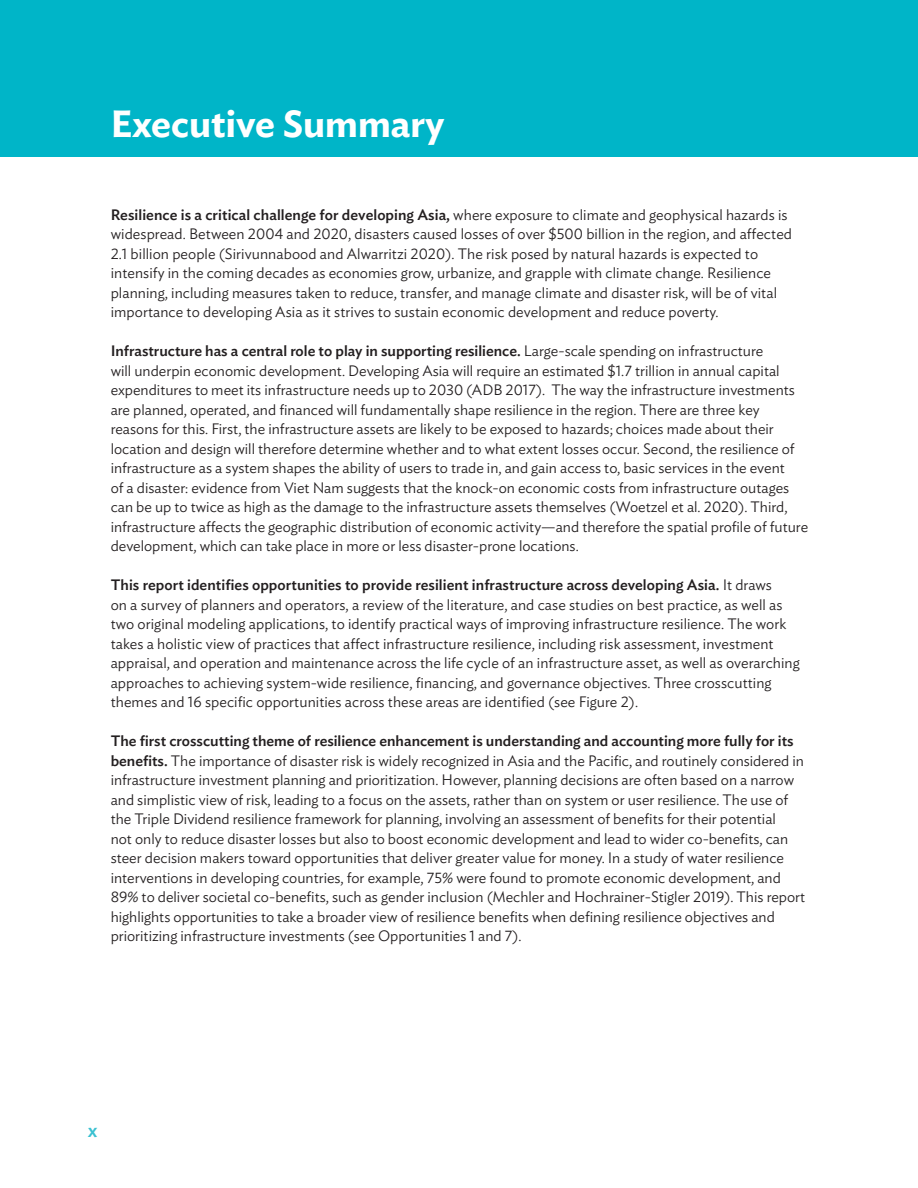
<style>
.page{position:relative;width:918px;height:1188px;background:#fff}
.page>*{position:absolute;margin:0;border:0;box-sizing:border-box;transform-origin:0 0}
.t1{font:600 37.5px "Ideal Sans";color:#fff}
.t2{font:500 19.5px "Ideal Sans";color:#3bc1d1}
.List_Paragraph{font:300 15px/19.5px "Ideal Sans";color:#231f20}
.s1{font-weight:500}
</style>
<div class="page">
<div style="left:0;top:0;width:918px;height:157px;background:#00b5c8"></div>
<p class="t1" style="left:111px;top:94px;width:335px">Executive Summary</p>
<p class="List_Paragraph" style="left:111px;top:204px;width:683px"><span class="s1">Resilience is a critical challenge for developing Asia,</span> where exposure to climate and geophysical hazards is widespread. Between 2004 and 2020, disasters caused losses of over $500 billion in the region, and affected 2.1 billion people (Sirivunnabood and Alwarritzi 2020). The risk posed by natural hazards is expected to intensify in the coming decades as economies grow, urbanize, and grapple with climate change. Resilience planning, including measures taken to reduce, transfer, and manage climate and disaster risk, will be of vital importance to developing Asia as it strives to sustain economic development and reduce poverty.</p>
<p class="List_Paragraph" style="left:111px;top:340px;width:699px"><span class="s1">Infrastructure has a central role to play in supporting resilience.</span> Large-scale spending on infrastructure<br>will underpin economic development. Developing Asia will require an estimated $1.7 trillion in annual capital expenditures to meet its infrastructure needs up to 2030 (ADB 2017). The way the infrastructure investments are planned, operated, and financed will fundamentally shape resilience in the region. There are three key reasons for this. First, the infrastructure assets are likely to be exposed to hazards; choices made about their location and design will therefore determine whether and to what extent losses occur. Second, the resilience of infrastructure as a system shapes the ability of users to trade in, and gain access to, basic services in the event<br>of a disaster: evidence from Viet Nam suggests that the knock-on economic costs from infrastructure outages can be up to twice as high as the damage to the infrastructure assets themselves (Woetzel et al. 2020). Third, infrastructure affects the geographic distribution of economic activity—and therefore the spatial profile of future development, which can take place in more or less disaster-prone locations.</p>
<p class="List_Paragraph" style="left:111px;top:574px;width:691px"><span class="s1">This report identifies opportunities to provide resilient infrastructure across developing Asia.</span> It draws<br>on a survey of planners and operators, a review of the literature, and case studies on best practice, as well as two original modeling applications, to identify practical ways of improving infrastructure resilience. The work takes a holistic view of practices that affect infrastructure resilience, including risk assessment, investment appraisal, and operation and maintenance across the life cycle of an infrastructure asset, as well as overarching approaches to achieving system-wide resilience, financing, and governance objectives. Three crosscutting themes and 16 specific opportunities across these areas are identified (see Figure 2).</p>
<p class="List_Paragraph" style="left:111px;top:730px;width:696px"><span class="s1">The first crosscutting theme of resilience enhancement is understanding and accounting more fully for its benefits.</span> The importance of disaster risk is widely recognized in Asia and the Pacific, and routinely considered in infrastructure investment planning and prioritization. However, planning decisions are often based on a narrow and simplistic view of risk, leading to a focus on the assets, rather than on system or user resilience. The use of the Triple Dividend resilience framework for planning, involving an assessment of benefits for their potential<br>not only to reduce disaster losses but also to boost economic development and lead to wider co-benefits, can steer decision makers toward opportunities that deliver greater value for money. In a study of water resilience interventions in developing countries, for example, 75% were found to promote economic development, and 89% to deliver societal co-benefits, such as gender inclusion (Mechler and Hochrainer-Stigler 2019). This report highlights opportunities to take a broader view of resilience benefits when defining resilience objectives and prioritizing infrastructure investments (see Opportunities 1 and 7).</p>
<h2 class="t2" style="left:88px;top:1116px;width:11px">x</h2>
</div>
